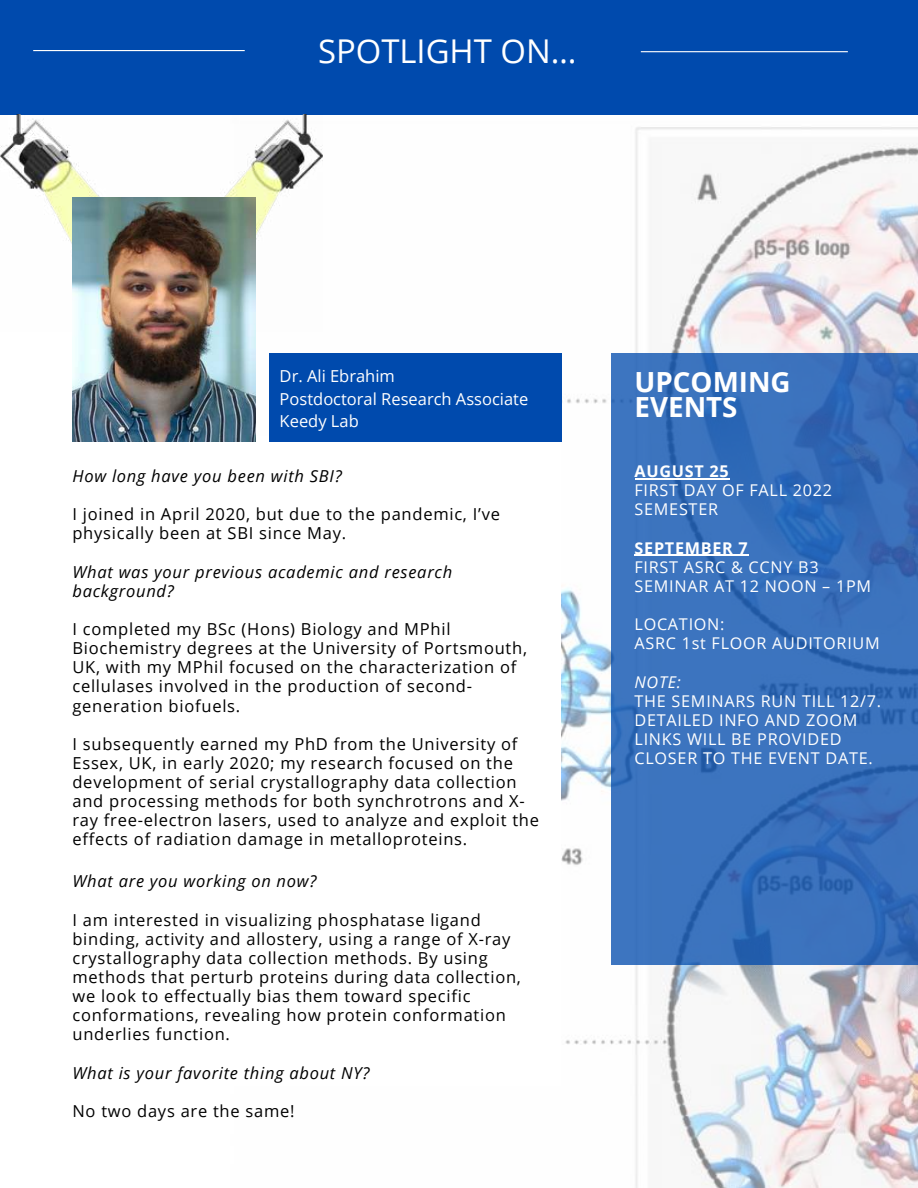
<style>
.page{position:relative;width:918px;height:1188px;background:#fff}
.page>*{position:absolute;margin:0;border:0;box-sizing:border-box;transform-origin:0 0}
.t1{font:32.85px "Open Sans";color:#fff}
.t2{font:700 27.75px/24.8px "Open Sans";color:#fff}
.t3{font:16.5px/19.2px "Open Sans";letter-spacing:.045em;color:#000}
.t4{font:italic 16.5px/19.2px "Open Sans";letter-spacing:.045em;color:#000}
.t5{font:16.5px/22.5px "Open Sans";color:#fff}
.t6{font:16.2px/19.2px "Open Sans";letter-spacing:.045em;color:#fff}
.t7{font:700 16.2px "Open Sans";letter-spacing:.045em;color:#fff}
.t8{font:italic 16.2px "Open Sans";color:#fff}
</style>
<div class="page">
<img style="left:561px;top:127px;width:357px;height:1061px">
<div style="left:0;top:0;width:918px;height:115px;background:#004aad"></div>
<hr style="left:641px;top:51px;width:207px;height:1px;background:#fff">
<hr style="left:33px;top:50px;width:212px;height:1px;background:#fff">
<img style="left:0;top:115px;width:323px;height:129px">
<img style="left:72px;top:198px;width:184px;height:244px">
<svg style="left:611px;top:353px;width:307px;height:612px;background:#386fbb"></svg>
<div style="left:269px;top:353px;width:293px;height:89px;background:#004aad"></div>
<hr style="left:635px;top:478px;width:95px;height:1px;background:#fff">
<hr style="left:635px;top:555px;width:114px;height:1px;background:#fff">
<h1 class="t1" style="left:318px;top:29px;width:260px">SPOTLIGHT ON…</h1>
<p class="t5" style="left:280px;top:364px;width:250px">Dr. Ali Ebrahim<br>Postdoctoral Research Associate<br>Keedy Lab</p>
<p class="t4" style="left:72px;top:466px;width:271px">How long have you been with SBI?</p>
<p class="t3" style="left:72px;top:504px;width:429px">I joined in April 2020, but due to the pandemic, I’ve physically been at SBI since May.</p>
<p class="t4" style="left:72px;top:562px;width:381px">What was your previous academic and research background?</p>
<p class="t3" style="left:72px;top:619px;width:456px">I completed my BSc (Hons) Biology and MPhil Biochemistry degrees at the University of Portsmouth, UK, with my MPhil focused on the characterization of cellulases involved in the production of second&shy;generation biofuels.</p>
<p class="t3" style="left:72px;top:734px;width:468px">I subsequently earned my PhD from the University of Essex, UK, in early 2020; my research focused on the development of serial crystallography data collection and processing methods for both synchrotrons and X&shy;ray free-electron lasers, used to analyze and exploit the effects of radiation damage in metalloproteins.</p>
<p class="t4" style="left:72px;top:871px;width:246px">What are you working on now?</p>
<p class="t3" style="left:72px;top:910px;width:450px">I am interested in visualizing phosphatase ligand binding, activity and allostery, using a range of X-ray crystallography data collection methods. By using methods that perturb proteins during data collection, we look to effectually bias them toward specific conformations, revealing how protein conformation underlies function.</p>
<p class="t4" style="left:72px;top:1063px;width:299px">What is your favorite thing about NY?</p>
<p class="t3" style="left:72px;top:1101px;width:224px">No two days are the same!</p>
<h2 class="t2" style="left:635px;top:369px;width:158px">UPCOMING<br>EVENTS</h2>
<p class="t7" style="left:635px;top:460px;width:96px">AUGUST 25</p>
<p class="t6" style="left:635px;top:480px;width:199px">FIRST DAY OF FALL 2022<br>SEMESTER</p>
<p class="t7" style="left:635px;top:536px;width:115px">SEPTEMBER 7</p>
<p class="t6" style="left:635px;top:557px;width:238px">FIRST ASRC &amp; CCNY B3<br>SEMINAR AT 12 NOON – 1PM</p>
<p class="t6" style="left:635px;top:614px;width:247px">LOCATION:<br>ASRC 1st FLOOR AUDITORIUM</p>
<p class="t8" style="left:635px;top:671px;width:48px">NOTE:</p>
<p class="t6" style="left:635px;top:691px;width:248px">THE SEMINARS RUN TILL 12/7.<br>DETAILED INFO AND ZOOM<br>LINKS WILL BE PROVIDED<br>CLOSER TO THE EVENT DATE.</p>
</div>
